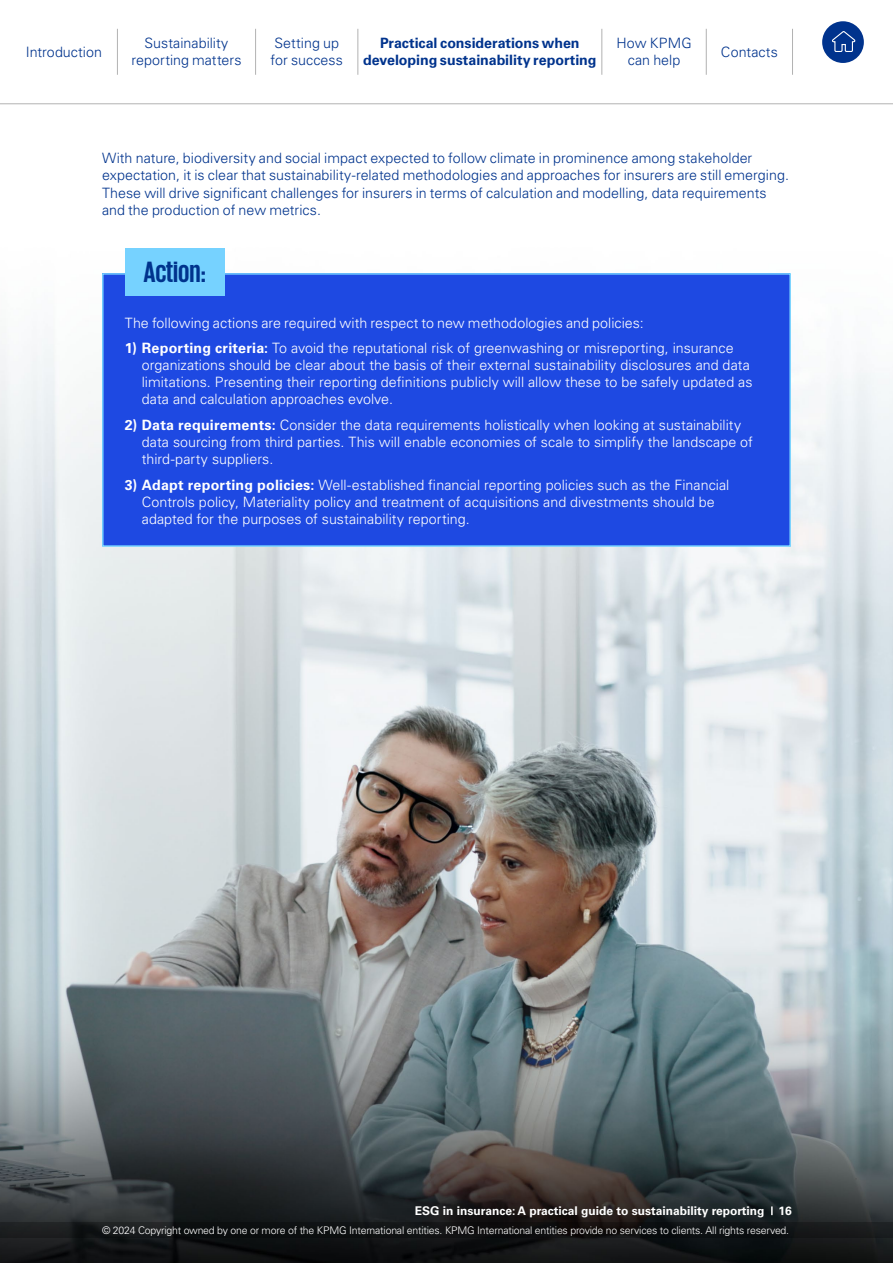
<style>
.page{position:relative;width:893px;height:1263px;background:#fff}
.page>*{position:absolute;margin:0;border:0;box-sizing:border-box;transform-origin:0 0}
.t1{font:700 30px "KPMG";letter-spacing:-.005em;color:#00338d}
.t2{font:300 14.25px/17.1px "Univers LT Std";color:#fff}
.t3{font:300 14.25px/17.1px "Univers LT Std";color:#00338d}
.t4{font:700 14.25px/17.1px "Univers LT Std";letter-spacing:-.005em;color:#00338d;text-align:center}
.t5{font:700 12px "Univers LT Std";color:#fff}
.t6{font:300 10.5px "Univers LT Std";letter-spacing:-.02em;color:#fff}
.s1{font-weight:700}
</style>
<div class="page">
<img style="left:0;top:104px;width:893px;height:1159px">
<div style="left:103px;top:274px;width:687px;height:272px;background:#1e49e2"></div>
<div style="left:102px;top:273px;width:689px;height:274px;border:2px solid #76d2ff"></div>
<div style="left:125px;top:249px;width:100px;height:47px;background:#76d2ff"></div>
<svg style="left:771px;top:1206px;width:2px;height:9px"></svg>
<svg style="left:0;top:1222px;width:893px;height:16px;background:#111314"></svg>
<svg style="left:0;top:26px;width:893px;height:78px"></svg>
<div style="left:822px;top:21px;width:42px;height:42px;background:#00338d;border-radius:50%"></div>
<svg style="left:832px;top:31px;width:24px;height:21px"></svg>
<hr style="left:117px;top:29px;width:1px;height:46px;background:#b2b2b2">
<hr style="left:255px;top:29px;width:1px;height:46px;background:#b2b2b2">
<hr style="left:358px;top:29px;width:1px;height:46px;background:#b2b2b2">
<hr style="left:601px;top:29px;width:1px;height:46px;background:#b2b2b2">
<hr style="left:706px;top:29px;width:1px;height:46px;background:#b2b2b2">
<hr style="left:792px;top:29px;width:1px;height:46px;background:#b2b2b2">
<div style="left:363px;top:29px;width:234px;height:46px;background:#fff"></div>
<p class="t3" style="left:26px;top:43px;width:78px">Introduction</p>
<p class="t3" style="left:271px;top:35px;width:74px">Setting up for success</p>
<p class="t3" style="left:386px;top:35px;width:82px">Practical con</p>
<p class="t3" style="left:509px;top:35px;width:67px">ions when</p>
<p class="t3" style="left:131px;top:35px;width:111px;text-align:center">Sustainability reporting matters</p>
<p class="t4" style="left:363px;top:35px;width:235px">Practical considerations when developing sustainability reporting</p>
<p class="t3" style="left:372px;top:52px;width:111px">developing sustai</p>
<p class="t3" style="left:511px;top:52px;width:78px">ity reporting</p>
<p class="t3" style="left:616px;top:35px;width:77px;text-align:center">How KPMG can help</p>
<p class="t3" style="left:721px;top:43px;width:58px">Contacts</p>
<p class="t3" style="left:102px;top:150px;width:688px">With nature, biodiversity and social impact expected to follow climate in prominence among stakeholder expectation, it is clear that sustainability-related methodologies and approaches for insurers are still emerging.<br>These will drive significant challenges for insurers in terms of calculation and modelling, data requirements and the production of new metrics.</p>
<h1 class="t1" style="left:144px;top:257px;width:64px">Action:</h1>
<p class="t2" style="left:125px;top:314px;width:520px">The following actions are required with respect to new methodologies and policies:</p>
<p class="t2" style="left:142px;top:339px;width:612px;text-indent:-17px"><span class="s1">1) Reporting criteria:</span> To avoid the reputational risk of greenwashing or misreporting, insurance organizations should be clear about the basis of their external sustainability disclosures and data limitations. Presenting their reporting definitions publicly will allow these to be safely updated as data and calculation approaches evolve.</p>
<p class="t2" style="left:142px;top:416px;width:612px;text-indent:-17px"><span class="s1">2) Data requirements:</span> Consider the data requirements holistically when looking at sustainability data sourcing from third parties. This will enable economies of scale to simplify the landscape of third-party suppliers.</p>
<p class="t2" style="left:142px;top:476px;width:589px;text-indent:-17px"><span class="s1">3) Adapt reporting policies:</span> Well-established financial reporting policies such as the Financial<br>Controls policy, Materiality policy and treatment of acquisitions and divestments should be adapted for the purposes of sustainability reporting.</p>
<p class="t5" style="left:415px;top:1204px;width:378px">ESG in insurance: A practical guide to sustainability reporting 16</p>
<p class="t6" style="left:102px;top:1224px;width:689px">© 2024 Copyright owned by one or more of the KPMG International entities. KPMG International entities provide no services to clients. All rights reserved.</p>
</div>
